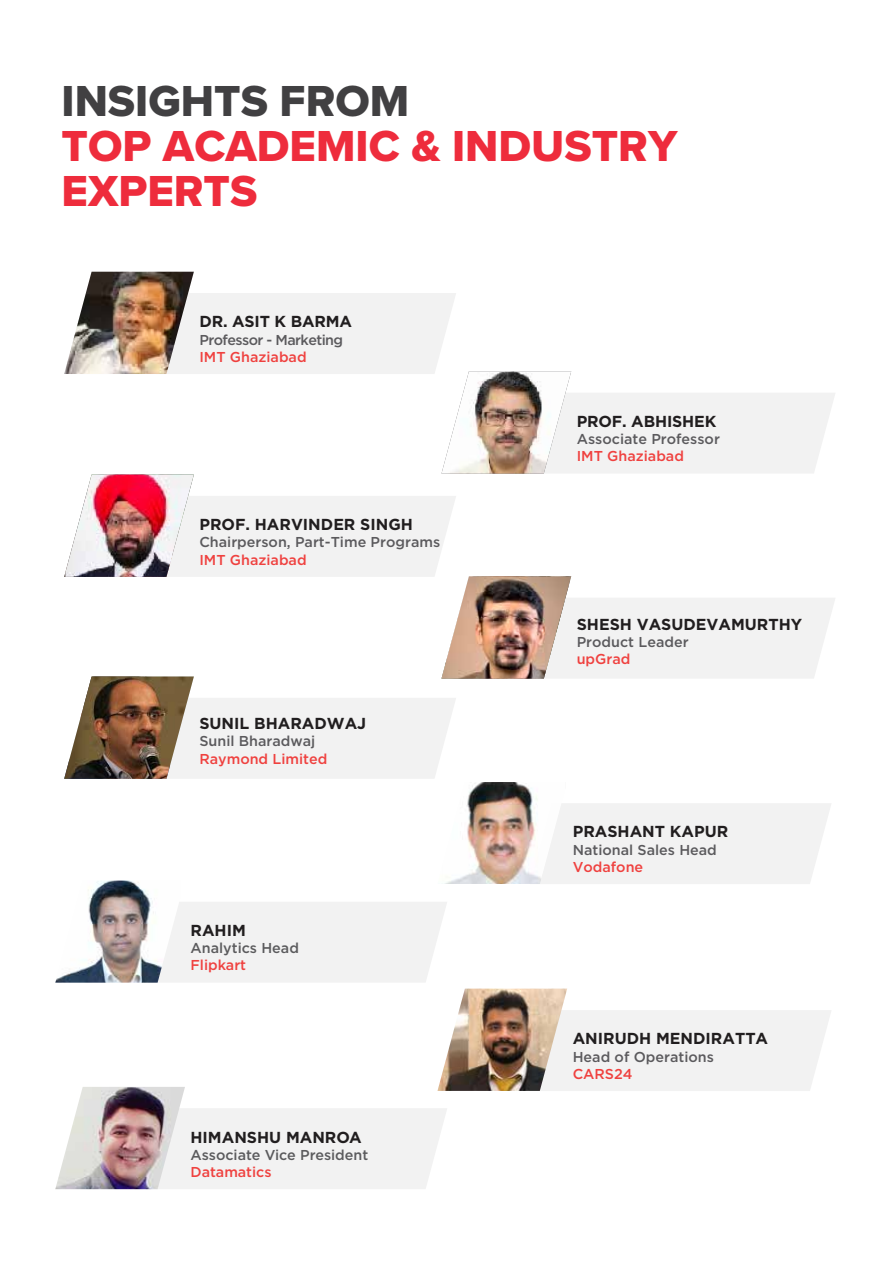
<style>
.page{position:relative;width:893px;height:1263px;background:#fff}
.page>*{position:absolute;margin:0;border:0;box-sizing:border-box;transform-origin:0 0}
.t1{font:45px/45px "Proxima Nova Extrabld";color:#ee2c3c}
.t2{font:45px "Proxima Nova Extrabld";color:#414042}
.t3{font:700 15.9px "Gotham";color:#211e1f}
.t4{font:500 14.25px "Gotham";color:#5b5a5d}
.t5{font:500 14.25px "Gotham";color:#ef413f}
.t6{font:500 14.25px "Gotham";color:#5b5b5d}
.t7{font:500 14.25px "Gotham";letter-spacing:-.04em;color:#5b5a5d}
</style>
<div class="page">
<img style="left:64px;top:272px;width:130px;height:102px">
<div style="left:194px;top:496px;width:262px;height:81px;background:#f2f2f2"></div>
<img style="left:65px;top:475px;width:129px;height:102px">
<div style="left:571px;top:598px;width:264px;height:80px;background:#f2f2f2"></div>
<img style="left:441px;top:576px;width:130px;height:103px">
<div style="left:566px;top:803px;width:265px;height:81px;background:#f2f2f2"></div>
<img style="left:444px;top:782px;width:122px;height:102px">
<div style="left:567px;top:1010px;width:264px;height:81px;background:#f2f2f2"></div>
<img style="left:437px;top:988px;width:130px;height:103px">
<div style="left:180px;top:902px;width:267px;height:80px;background:#f2f2f2"></div>
<img style="left:55px;top:880px;width:125px;height:103px">
<div style="left:185px;top:1108px;width:262px;height:81px;background:#f2f2f2"></div>
<img style="left:55px;top:1087px;width:130px;height:102px">
<svg style="left:157px;top:293px;width:678px;height:180px"></svg>
<img style="left:441px;top:371px;width:130px;height:103px">
<div style="left:194px;top:698px;width:262px;height:81px;background:#f2f2f2"></div>
<img style="left:64px;top:676px;width:130px;height:103px">
<h1 class="t2" style="left:62px;top:67px;width:349px">INSIGHTS FROM</h1>
<h1 class="t1" style="left:62px;top:123px;width:617px">TOP ACADEMIC &amp; INDUSTRY<br>EXPERTS</h1>
<p class="t3" style="left:199px;top:311px;width:154px">DR. ASIT K BARMA</p>
<p class="t7" style="left:199px;top:330px;width:145px">Professor - Marketing</p>
<p class="t5" style="left:199px;top:347px;width:109px">IMT Ghaziabad</p>
<p class="t3" style="left:199px;top:514px;width:215px">PROF. HARVINDER SINGH</p>
<p class="t4" style="left:199px;top:533px;width:242px">Chairperson, Part-Time Programs</p>
<p class="t5" style="left:199px;top:550px;width:109px">IMT Ghaziabad</p>
<p class="t3" style="left:199px;top:713px;width:168px">SUNIL BHARADWAJ</p>
<p class="t5" style="left:199px;top:749px;width:129px">Raymond Limited</p>
<p class="t4" style="left:199px;top:732px;width:117px">Sunil Bharadwaj</p>
<p class="t3" style="left:191px;top:920px;width:57px">RAHIM</p>
<p class="t6" style="left:191px;top:939px;width:110px">Analytics Head</p>
<p class="t5" style="left:191px;top:956px;width:57px">Flipkart</p>
<p class="t3" style="left:191px;top:1126px;width:173px">HIMANSHU MANROA</p>
<p class="t6" style="left:191px;top:1145px;width:179px">Associate Vice President</p>
<p class="t5" style="left:191px;top:1162px;width:83px">Datamatics</p>
<p class="t3" style="left:577px;top:411px;width:141px">PROF. ABHISHEK</p>
<p class="t4" style="left:577px;top:430px;width:145px">Associate Professor</p>
<p class="t5" style="left:577px;top:447px;width:109px">IMT Ghaziabad</p>
<p class="t3" style="left:577px;top:614px;width:227px">SHESH VASUDEVAMURTHY</p>
<p class="t4" style="left:577px;top:633px;width:113px">Product Leader</p>
<p class="t5" style="left:577px;top:650px;width:55px">upGrad</p>
<p class="t3" style="left:573px;top:821px;width:157px">PRASHANT KAPUR</p>
<p class="t4" style="left:573px;top:840px;width:146px">National Sales Head</p>
<p class="t5" style="left:573px;top:857px;width:72px">Vodafone</p>
<p class="t3" style="left:573px;top:1028px;width:197px">ANIRUDH MENDIRATTA</p>
<p class="t4" style="left:573px;top:1047px;width:143px">Head of Operations</p>
<p class="t5" style="left:573px;top:1064px;width:61px">CARS24</p>
</div>
